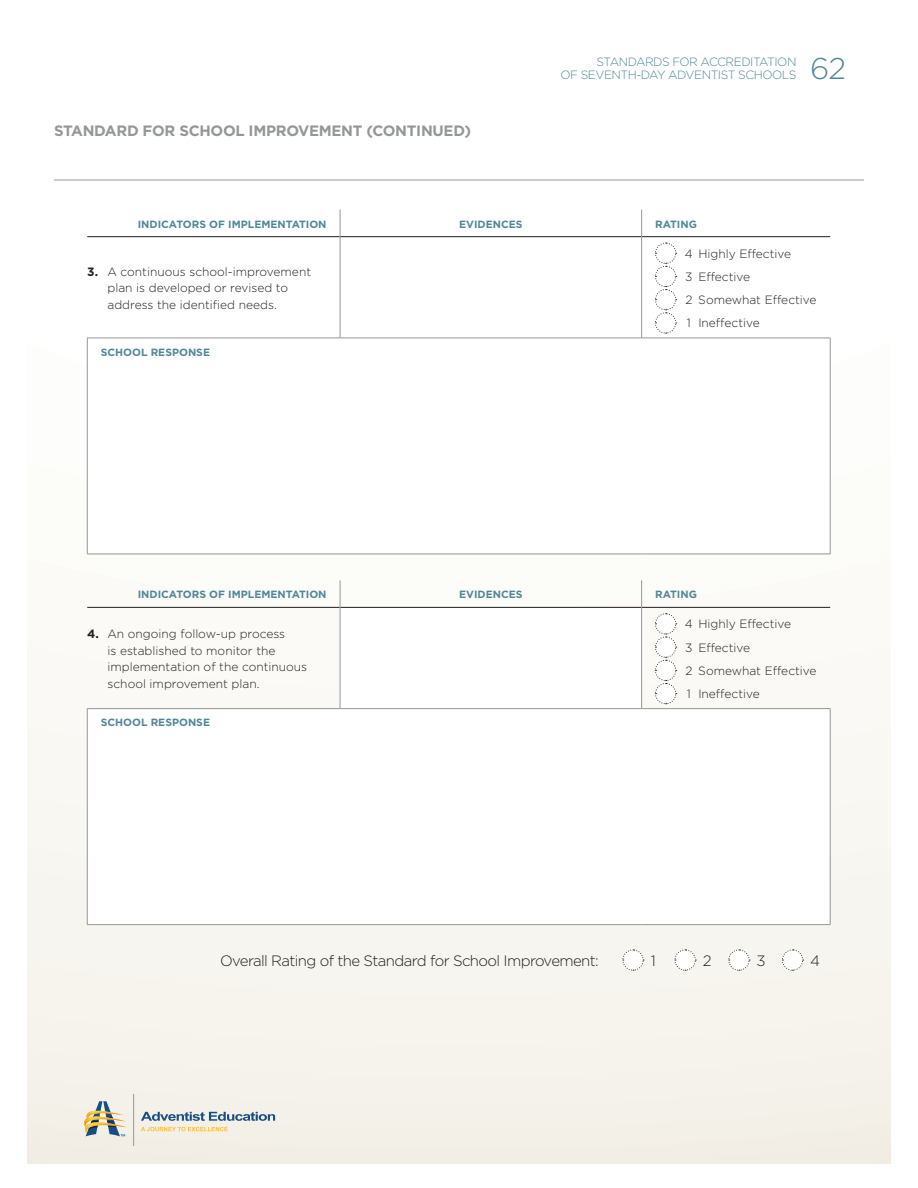
<style>
.page{position:relative;width:918px;height:1188px;background:#fff}
.page>*{position:absolute;margin:0;border:0;box-sizing:border-box;transform-origin:0 0}
.t1{font:300 30px "Gotham";color:#528798}
.t2{font:300 15px "Gotham";letter-spacing:-.04em;color:#231f20}
.t3{font:700 15px "Gotham";letter-spacing:-.02em;color:#949698}
.t4{font:300 12px/23.2px "Gotham";color:#231f20}
.t5{font:300 12px/13.5px "Gotham";letter-spacing:-.04em;color:#528798;text-align:right}
.t6{font:700 10.5px "Gotham";color:#528798}
.s1{font-weight:700}
</style>
<div class="page">
<div style="left:27px;top:29px;width:864px;height:1134px;background:linear-gradient(to bottom,#fff,#f4f2ea)"></div>
<hr style="left:133px;top:1094px;width:1px;height:52px;background:#949698">
<svg style="left:141px;top:1127px;width:87px;height:4px"></svg>
<svg style="left:141px;top:1112px;width:134px;height:9px"></svg>
<svg style="left:82px;top:1101px;width:46px;height:35px"></svg>
<img style="left:82px;top:1109px;width:46px;height:24px">
<hr style="left:54px;top:180px;width:810px;height:1px;background:#949698">
<svg style="left:87px;top:237px;width:743px;height:317px"></svg>
<hr style="left:87px;top:338px;width:253px;height:1px;background:#949698">
<hr style="left:87px;top:338px;width:1px;height:216px;background:#949698">
<hr style="left:340px;top:338px;width:302px;height:1px;background:#949698">
<hr style="left:642px;top:338px;width:188px;height:1px;background:#949698">
<hr style="left:87px;top:554px;width:253px;height:1px;background:#949698">
<hr style="left:340px;top:554px;width:302px;height:1px;background:#949698">
<hr style="left:642px;top:554px;width:188px;height:1px;background:#949698">
<hr style="left:87px;top:236px;width:253px;height:1px;background:#231f20">
<hr style="left:340px;top:236px;width:301px;height:1px;background:#231f20">
<hr style="left:642px;top:236px;width:188px;height:1px;background:#231f20">
<svg style="left:340px;top:210px;width:1px;height:27px"></svg>
<svg style="left:641px;top:210px;width:1px;height:27px"></svg>
<hr style="left:340px;top:237px;width:1px;height:101px;background:#949698">
<hr style="left:641px;top:237px;width:1px;height:101px;background:#949698">
<hr style="left:830px;top:338px;width:1px;height:216px;background:#949698">
<svg style="left:655px;top:242px;width:22px;height:92px"></svg>
<svg style="left:87px;top:608px;width:743px;height:316px"></svg>
<hr style="left:87px;top:708px;width:253px;height:1px;background:#949698">
<hr style="left:87px;top:709px;width:1px;height:215px;background:#949698">
<hr style="left:340px;top:708px;width:302px;height:1px;background:#949698">
<hr style="left:642px;top:708px;width:188px;height:1px;background:#949698">
<hr style="left:87px;top:924px;width:253px;height:1px;background:#949698">
<hr style="left:340px;top:924px;width:302px;height:1px;background:#949698">
<hr style="left:642px;top:924px;width:188px;height:1px;background:#949698">
<hr style="left:87px;top:607px;width:253px;height:1px;background:#231f20">
<hr style="left:340px;top:607px;width:301px;height:1px;background:#231f20">
<hr style="left:642px;top:607px;width:188px;height:1px;background:#231f20">
<svg style="left:340px;top:580px;width:1px;height:27px"></svg>
<svg style="left:641px;top:580px;width:1px;height:27px"></svg>
<hr style="left:340px;top:607px;width:1px;height:101px;background:#949698">
<hr style="left:641px;top:607px;width:1px;height:101px;background:#949698">
<hr style="left:830px;top:709px;width:1px;height:215px;background:#949698">
<svg style="left:655px;top:613px;width:22px;height:92px"></svg>
<svg style="left:622px;top:949px;width:22px;height:22px"></svg>
<svg style="left:674px;top:949px;width:22px;height:22px"></svg>
<svg style="left:728px;top:949px;width:22px;height:22px"></svg>
<svg style="left:782px;top:949px;width:22px;height:22px"></svg>
<p class="t3" style="left:54px;top:122px;width:419px">STANDARD FOR SCHOOL IMPROVEMENT (CONTINUED)</p>
<p class="t5" style="left:561px;top:55px;width:237px">STANDARDS FOR ACCREDITATION<br>OF SEVENTH-DAY ADVENTIST SCHOOLS</p>
<h1 class="t1" style="left:810px;top:52px;width:38px">62</h1>
<p class="t6" style="left:138px;top:218px;width:190px">INDICATORS OF IMPLEMENTATION</p>
<p class="t6" style="left:459px;top:218px;width:65px">EVIDENCES</p>
<p class="t6" style="left:655px;top:218px;width:43px">RATING</p>
<p class="t4" style="left:108px;top:263px;width:205px;line-height:16.5px;text-indent:-20px"><span class="s1">3.</span> A continuous school-improvement plan is developed or revised to address the identified needs.</p>
<p class="t4" style="left:685px;top:242px;width:133px">4 Highly Effective<br>3 Effective<br>2 Somewhat Effective<br>1 Ineffective</p>
<p class="t6" style="left:101px;top:346px;width:111px">SCHOOL RESPONSE</p>
<p class="t6" style="left:138px;top:588px;width:190px">INDICATORS OF IMPLEMENTATION</p>
<p class="t6" style="left:459px;top:588px;width:65px">EVIDENCES</p>
<p class="t6" style="left:655px;top:588px;width:43px">RATING</p>
<p class="t4" style="left:108px;top:626px;width:201px;line-height:16.5px;text-indent:-20px"><span class="s1">4.</span> An ongoing follow-up process<br>is established to monitor the implementation of the continuous school improvement plan.</p>
<p class="t4" style="left:685px;top:612px;width:133px">4 Highly Effective<br>3 Effective<br>2 Somewhat Effective<br>1 Ineffective</p>
<p class="t6" style="left:101px;top:717px;width:111px">SCHOOL RESPONSE</p>
<p class="t2" style="left:220px;top:953px;width:380px">Overall Rating of the Standard for School Improvement:</p>
<p class="t2" style="left:651px;top:953px;width:7px">1</p>
<p class="t2" style="left:703px;top:953px;width:10px">2</p>
<p class="t2" style="left:757px;top:953px;width:11px">3</p>
<p class="t2" style="left:810px;top:953px;width:11px">4</p>
</div>
